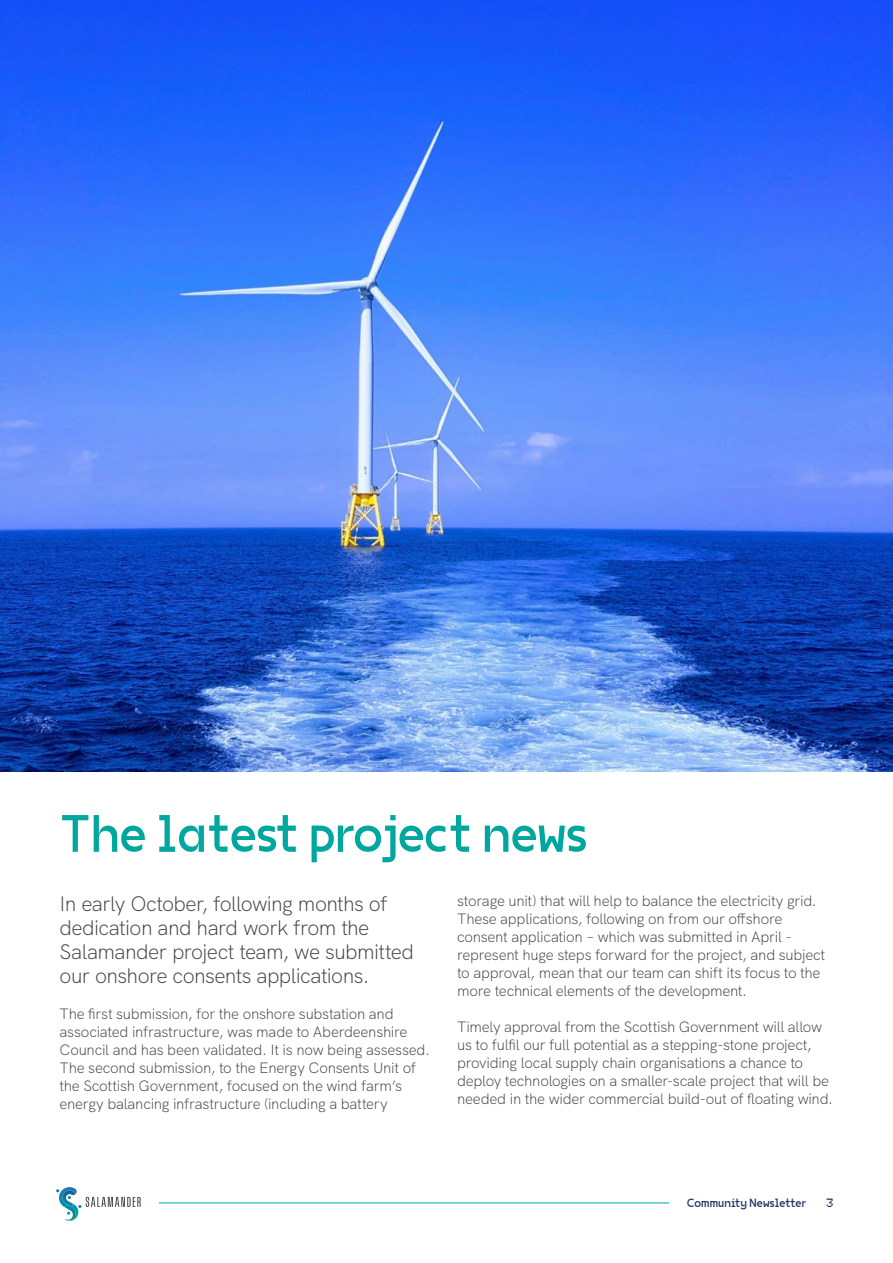
<style>
.page{position:relative;width:893px;height:1263px;background:#fff}
.page>*{position:absolute;margin:0;border:0;box-sizing:border-box;transform-origin:0 0}
.t1{font:52.5px "VG5000";color:#00a79e}
.t2{font:300 21px/24px "HK Grotesk";letter-spacing:-.03em;color:#414042}
.t3{font:300 15px/18px "HK Grotesk";letter-spacing:-.02em;color:#414042}
.t4{font:12px "VG5000";letter-spacing:.01em;color:#213563}
</style>
<div class="page">
<hr style="left:159px;top:1202px;width:510px;height:1px;background:#00a79e">
<svg style="left:56px;top:1187px;width:85px;height:34px"></svg>
<img style="left:0;top:0;width:893px;height:771px">
<h1 class="t1" style="left:60px;top:803px;width:529px">The latest project news</h1>
<h2 class="t2" style="left:60px;top:889px;width:356px">In early October, following months of dedication and hard work from the Salamander project team, we submitted our onshore consents applications.</h2>
<p class="t3" style="left:60px;top:1003px;width:372px">The first submission, for the onshore substation and associated infrastructure, was made to Aberdeenshire Council and has been validated. It is now being assessed.<br>The second submission, to the Energy Consents Unit of the Scottish Government, focused on the wind farm’s energy balancing infrastructure (including a battery</p>
<p class="t3" style="left:457px;top:891px;width:370px">storage unit) that will help to balance the electricity grid.<br>These applications, following on from our offshore consent application – which was submitted in April - represent huge steps forward for the project, and subject to approval, mean that our team can shift its focus to the more technical elements of the development.</p>
<p class="t3" style="left:457px;top:1017px;width:377px">Timely approval from the Scottish Government will allow us to fulfil our full potential as a stepping-stone project, providing local supply chain organisations a chance to deploy technologies on a smaller-scale project that will be needed in the wider commercial build-out of floating wind.</p>
<p class="t4" style="left:687px;top:1196px;width:121px">Community Newsletter</p>
<p class="t4" style="left:826px;top:1196px;width:9px">3</p>
</div>
